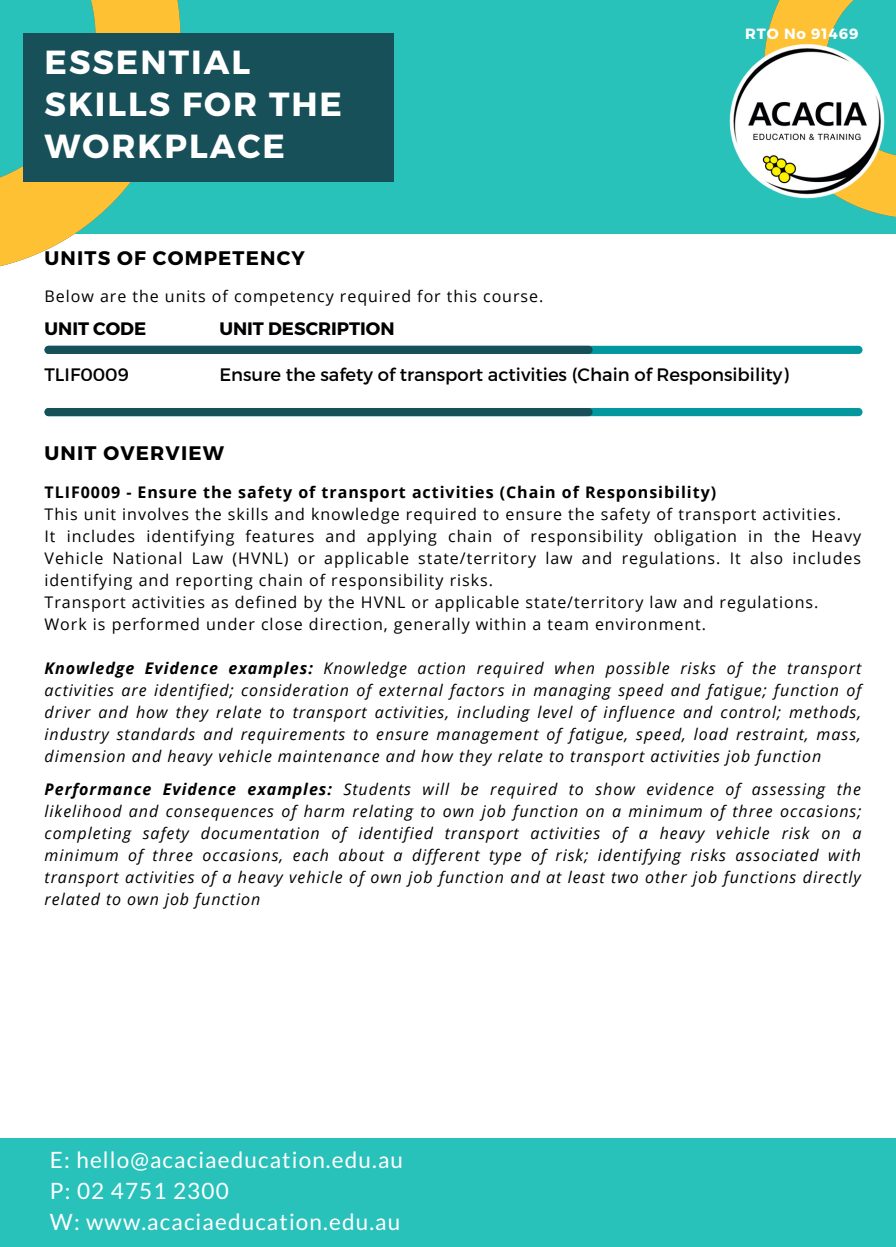
<style>
.page{position:relative;width:896px;height:1247px;background:#fff}
.page>*{position:absolute;margin:0;border:0;box-sizing:border-box;transform-origin:0 0}
.t1{font:700 33.4px/41.6px "Montserrat";letter-spacing:.06em;color:#fff}
.t2{font:22.6px "Lato";letter-spacing:.05em;color:#fff}
.t3{font:700 19.6px "Montserrat";letter-spacing:.06em;color:#000}
.t4{font:18px "Montserrat";color:#000}
.t5{font:700 18px "Montserrat";color:#000}
.t6{font:italic 16px/22px "Open Sans";letter-spacing:.06em;color:#000;text-align:justify}
.t7{font:16px/22px "Open Sans";letter-spacing:.06em;color:#000;text-align:justify}
.t8{font:700 16px "Open Sans";letter-spacing:.06em;color:#000}
.t9{font:700 14.8px "Montserrat";letter-spacing:.06em;color:#fff}
.s1{font-weight:700}
</style>
<div class="page">
<div style="left:0;top:0;width:896px;height:233px;background:#28c2bb"></div>
<svg style="left:0;top:0;width:267px;height:352px"></svg>
<div style="left:23px;top:33px;width:371px;height:149px;background:#175059"></div>
<svg style="left:713px;top:0;width:183px;height:234px"></svg>
<div style="left:0;top:1138px;width:896px;height:108px;background:#28c2bb"></div>
<img style="left:727px;top:42px;width:159px;height:158px;border-radius:50%">
<svg style="left:45px;top:346px;width:817px;height:8px;background:#106870"></svg>
<svg style="left:45px;top:408px;width:817px;height:8px;background:#10676f"></svg>
<p class="t1" style="left:45px;top:40px;width:299px">ESSENTIAL<br>SKILLS FOR THE<br>WORKPLACE</p>
<p class="t3" style="left:45px;top:245px;width:262px">UNITS OF COMPETENCY</p>
<p class="t7" style="left:45px;top:284px;width:500px">Below are the units of competency required for this course.</p>
<p class="t5" style="left:45px;top:317px;width:103px">UNIT CODE</p>
<p class="t5" style="left:219px;top:317px;width:177px">UNIT DESCRIPTION</p>
<p class="t9" style="left:745px;top:24px;width:115px">RTO No 91469</p>
<p class="t4" style="left:45px;top:363px;width:86px">TLIF0009</p>
<p class="t4" style="left:219px;top:363px;width:570px">Ensure the safety of transport activities (Chain of Responsibility)</p>
<p class="t3" style="left:45px;top:441px;width:181px">UNIT OVERVIEW</p>
<p class="t8" style="left:45px;top:481px;width:673px">TLIF0009 - Ensure the safety of transport activities (Chain of Responsibility)</p>
<p class="t7" style="left:45px;top:502px;width:798px">This unit involves the skills and knowledge required to ensure the safety of transport activities.</p>
<p class="t7" style="left:45px;top:524px;width:818px">It includes identifying features and applying chain of responsibility obligation in the Heavy Vehicle National Law (HVNL) or applicable state/territory law and regulations. It also includes identifying and reporting chain of responsibility risks.</p>
<p class="t7" style="left:45px;top:591px;width:775px">Transport activities as defined by the HVNL or applicable state/territory law and regulations.</p>
<p class="t7" style="left:45px;top:613px;width:663px">Work is performed under close direction, generally within a team environment.</p>
<p class="t6" style="left:45px;top:657px;width:818px"><span class="s1">Knowledge Evidence examples:</span> Knowledge action required when possible risks of the transport activities are identified; consideration of external factors in managing speed and fatigue; function of driver and how they relate to transport activities, including level of influence and control; methods, industry standards and requirements to ensure management of fatigue, speed, load restraint, mass, dimension and heavy vehicle maintenance and how they relate to transport activities job function</p>
<p class="t6" style="left:45px;top:777px;width:818px"><span class="s1">Performance Evidence examples:</span> Students will be required to show evidence of assessing the likelihood and consequences of harm relating to own job function on a minimum of three occasions; completing safety documentation of identified transport activities of a heavy vehicle risk on a minimum of three occasions, each about a different type of risk; identifying risks associated with transport activities of a heavy vehicle of own job function and at least two other job functions directly related to own job function</p>
<p class="t2" style="left:50px;top:1145px;width:354px">E: hello@acaciaeducation.edu.au</p>
<p class="t2" style="left:50px;top:1177px;width:180px">P: 02 4751 2300</p>
<p class="t2" style="left:50px;top:1208px;width:352px">W: www.acaciaeducation.edu.au</p>
</div>
